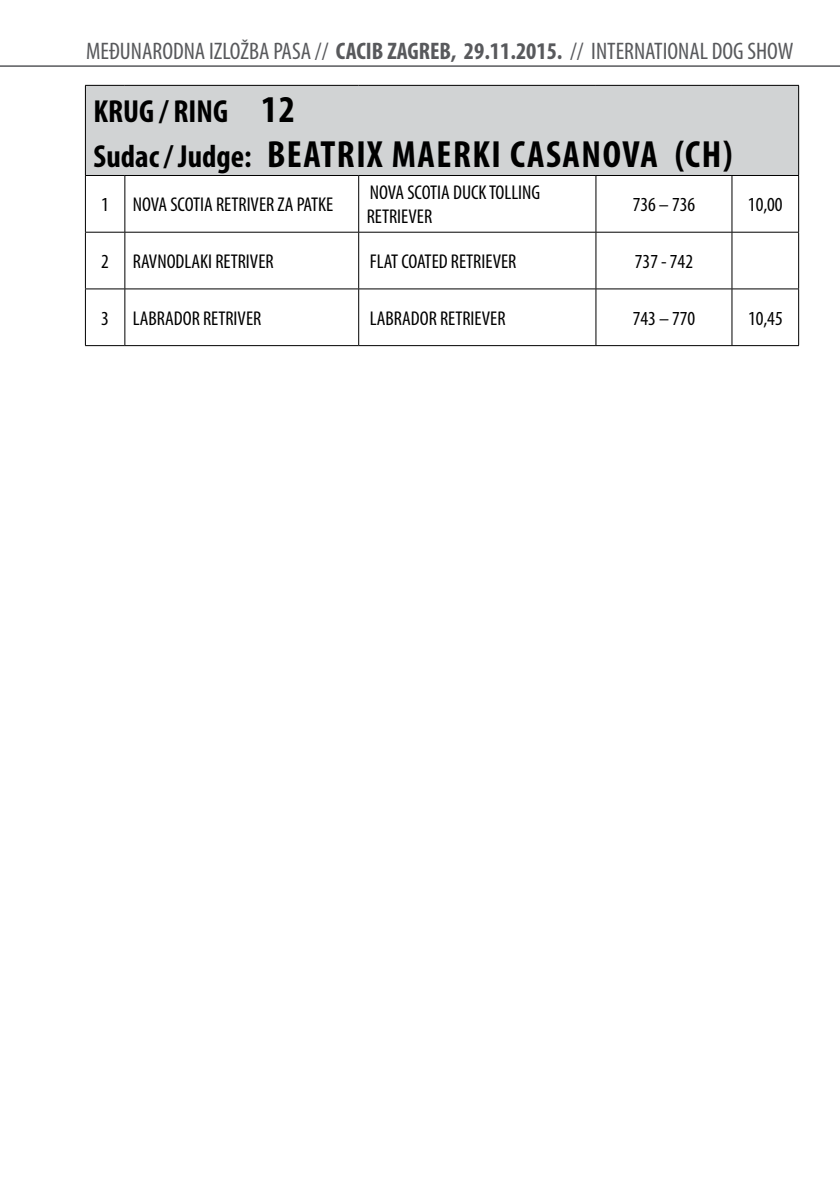
<style>
.page{position:relative;width:840px;height:1191px;background:#fff}
.page>*{position:absolute;margin:0;border:0;box-sizing:border-box;transform-origin:0 0}
.t1{font:700 condensed 38px "Myriad Pro";letter-spacing:.04em;color:#000}
.t2{font:700 condensed 32px "Myriad Pro";color:#000}
.t3{font:condensed 24px "Myriad Pro";color:#58595c}
.t4{font:condensed 20px/24px "Myriad Pro";color:#000}
.s1{font-weight:700}
.s2{font-size:38px}
.s3{font-size:32px}
</style>
<div class="page">
<hr style="left:0;top:65px;width:839px;height:2px;background:#58595c">
<div style="left:85px;top:85px;width:713px;height:90px;background:#d1d3d4"></div>
<hr style="left:85px;top:176px;width:1px;height:56px;background:#000">
<hr style="left:124px;top:176px;width:1px;height:56px;background:#000">
<hr style="left:358px;top:176px;width:1px;height:56px;background:#000">
<hr style="left:595px;top:176px;width:1px;height:56px;background:#000">
<hr style="left:731px;top:176px;width:1px;height:56px;background:#000">
<hr style="left:797px;top:176px;width:1px;height:56px;background:#000">
<hr style="left:85px;top:232px;width:40px;height:1px;background:#000">
<hr style="left:85px;top:232px;width:1px;height:57px;background:#000">
<hr style="left:125px;top:232px;width:233px;height:1px;background:#000">
<hr style="left:124px;top:232px;width:1px;height:57px;background:#000">
<hr style="left:358px;top:232px;width:237px;height:1px;background:#000">
<hr style="left:358px;top:232px;width:1px;height:57px;background:#000">
<hr style="left:595px;top:232px;width:136px;height:1px;background:#000">
<hr style="left:595px;top:232px;width:1px;height:57px;background:#000">
<hr style="left:731px;top:232px;width:67px;height:1px;background:#000">
<hr style="left:731px;top:232px;width:1px;height:57px;background:#000">
<hr style="left:797px;top:232px;width:1px;height:57px;background:#000">
<hr style="left:85px;top:288px;width:40px;height:1px;background:#000">
<hr style="left:85px;top:289px;width:1px;height:56px;background:#000">
<hr style="left:125px;top:288px;width:233px;height:1px;background:#000">
<hr style="left:124px;top:289px;width:1px;height:56px;background:#000">
<hr style="left:358px;top:288px;width:237px;height:1px;background:#000">
<hr style="left:358px;top:289px;width:1px;height:56px;background:#000">
<hr style="left:595px;top:288px;width:136px;height:1px;background:#000">
<hr style="left:595px;top:289px;width:1px;height:56px;background:#000">
<hr style="left:731px;top:288px;width:67px;height:1px;background:#000">
<hr style="left:731px;top:289px;width:1px;height:56px;background:#000">
<hr style="left:797px;top:289px;width:1px;height:56px;background:#000">
<hr style="left:85px;top:345px;width:40px;height:1px;background:#000">
<hr style="left:125px;top:345px;width:233px;height:1px;background:#000">
<hr style="left:358px;top:345px;width:237px;height:1px;background:#000">
<hr style="left:595px;top:345px;width:136px;height:1px;background:#000">
<hr style="left:731px;top:345px;width:67px;height:1px;background:#000">
<hr style="left:85px;top:85px;width:40px;height:1px;background:#000">
<hr style="left:85px;top:86px;width:1px;height:89px;background:#000">
<hr style="left:125px;top:85px;width:233px;height:1px;background:#000">
<hr style="left:358px;top:85px;width:237px;height:1px;background:#000">
<hr style="left:595px;top:85px;width:136px;height:1px;background:#000">
<hr style="left:731px;top:85px;width:67px;height:1px;background:#000">
<hr style="left:797px;top:86px;width:1px;height:89px;background:#000">
<hr style="left:85px;top:175px;width:40px;height:1px;background:#000">
<hr style="left:125px;top:175px;width:233px;height:1px;background:#000">
<hr style="left:358px;top:175px;width:237px;height:1px;background:#000">
<hr style="left:595px;top:175px;width:136px;height:1px;background:#000">
<hr style="left:731px;top:175px;width:67px;height:1px;background:#000">
<p class="t3" style="left:86px;top:36px;width:708px">MEĐUNARODNA IZLOŽBA PASA // <span class="s1">CACIB ZAGREB, 29.11.2015.</span> // INTERNATIONAL DOG SHOW</p>
<h2 class="t2" style="left:93px;top:91px;width:203px">KRUG / RING <span class="s2">12</span></h2>
<h1 class="t1" style="left:93px;top:131px;width:640px"><span class="s3">Sudac / Judge:</span> BEATRIX MAERKI CASANOVA (CH)</h1>
<p class="t4" style="left:101px;top:192px;width:233px">1 NOVA SCOTIA RETRIVER ZA PATKE</p>
<p class="t4" style="left:366px;top:180px;width:175px">NOVA SCOTIA DUCK TOLLING<br>RETRIEVER</p>
<p class="t4" style="left:632px;top:192px;width:64px">736 – 736</p>
<p class="t4" style="left:747px;top:192px;width:36px">10,00</p>
<p class="t4" style="left:101px;top:249px;width:174px">2 RAVNODLAKI RETRIVER</p>
<p class="t4" style="left:369px;top:249px;width:148px">FLAT COATED RETRIEVER</p>
<p class="t4" style="left:634px;top:249px;width:60px">737 - 742</p>
<p class="t4" style="left:101px;top:306px;width:161px">3 LABRADOR RETRIVER</p>
<p class="t4" style="left:369px;top:306px;width:137px">LABRADOR RETRIEVER</p>
<p class="t4" style="left:632px;top:306px;width:64px">743 – 770</p>
<p class="t4" style="left:747px;top:306px;width:36px">10,45</p>
</div>
